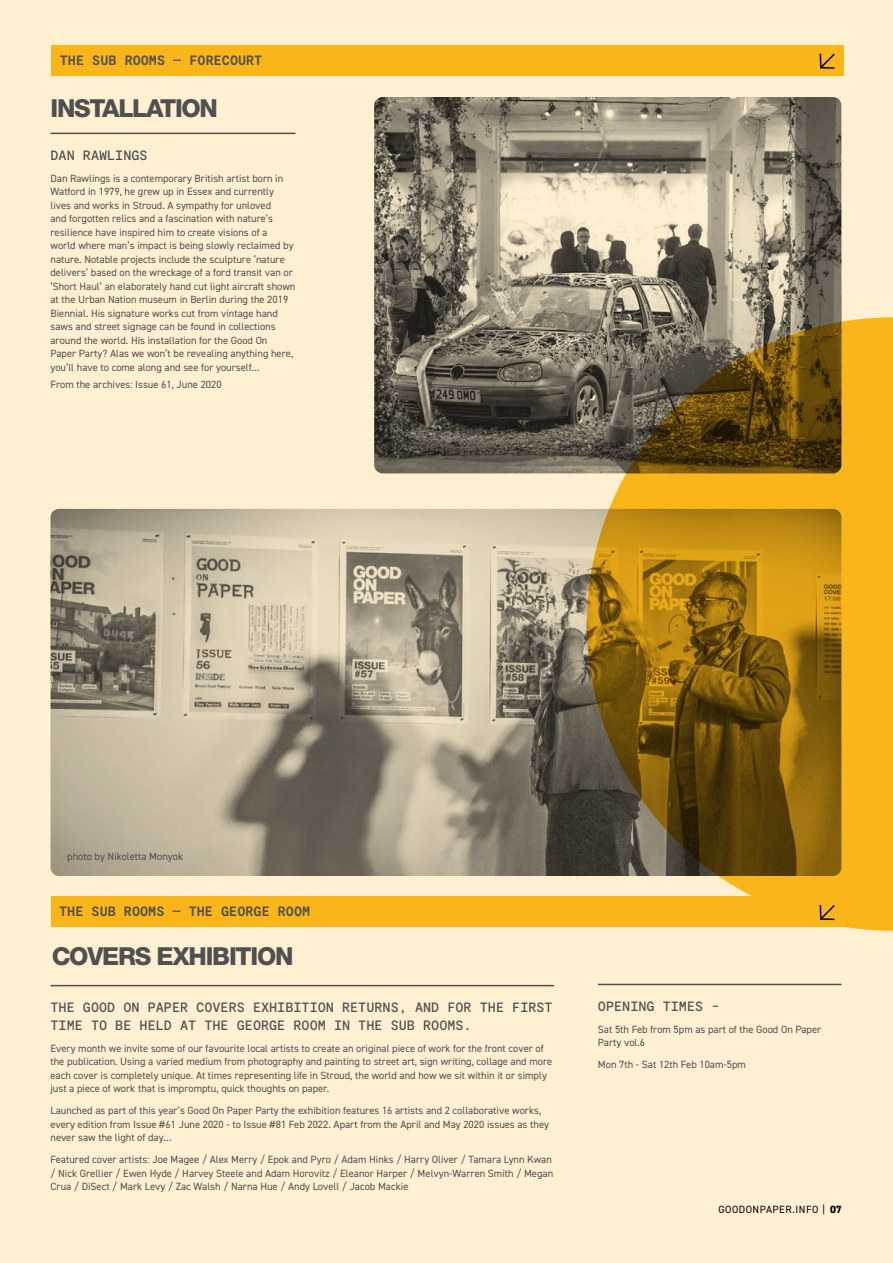
<style>
.page{position:relative;width:893px;height:1263px;background:#fef0d1}
.page>*{position:absolute;margin:0;border:0;box-sizing:border-box;transform-origin:0 0}
.t1{font:800 24.75px "Helvetica Neue CE";letter-spacing:-.05em;color:#505050}
.t2{font:13.5px/18px "Moderat Mono Medium";color:#505050}
.t3{font:13.5px "Moderat Mono Bold";color:#505050}
.t4{font:10.5px/13.5px "DIN2014";color:#505050}
.t5{font:10.5px "DIN2014";letter-spacing:.05em;color:#000}
.s1{font-weight:800}
</style>
<div class="page">
<svg style="left:587px;top:317px;width:306px;height:614px;background:#f9ba2d"></svg>
<img style="left:50px;top:509px;width:791px;height:367px">
<img style="left:374px;top:97px;width:467px;height:376px">
<hr style="left:50px;top:133px;width:245px;height:1px;background:#505050">
<hr style="left:50px;top:985px;width:504px;height:1px;background:#505050">
<div style="left:51px;top:896px;width:792px;height:31px;background:#fab519"></div>
<div style="left:51px;top:45px;width:792px;height:31px;background:#fab519"></div>
<hr style="left:598px;top:984px;width:243px;height:1px;background:#505050">
<svg style="left:819px;top:53px;width:16px;height:16px"></svg>
<svg style="left:819px;top:905px;width:16px;height:16px"></svg>
<p class="t3" style="left:60px;top:52px;width:204px">THE SUB ROOMS — FORECOURT</p>
<h1 class="t1" style="left:50px;top:93px;width:169px">INSTALLATION</h1>
<p class="t2" style="left:50px;top:146px;width:99px">DAN RAWLINGS</p>
<p class="t4" style="left:50px;top:171px;width:246px">Dan Rawlings is a contemporary British artist born in Watford in 1979, he grew up in Essex and currently lives and works in Stroud. A sympathy for unloved<br>and forgotten relics and a fascination with nature’s resilience have inspired him to create visions of a<br>world where man’s impact is being slowly reclaimed by nature. Notable projects include the sculpture ‘nature delivers’ based on the wreckage of a ford transit van or ‘Short Haul’ an elaborately hand cut light aircraft shown at the Urban Nation museum in Berlin during the 2019<br>Biennial. His signature works cut from vintage hand saws and street signage can be found in collections around the world. His installation for the Good On Paper Party? Alas we won’t be revealing anything here, you’ll have to come along and see for yourself…</p>
<p class="t4" style="left:50px;top:378px;width:173px">From the archives: Issue 61, June 2020</p>
<p class="t4" style="left:67px;top:850px;width:117px">photo by Nikoletta Monyok</p>
<p class="t3" style="left:59px;top:903px;width:253px">THE SUB ROOMS — THE GEORGE ROOM</p>
<h1 class="t1" style="left:52px;top:941px;width:243px">COVERS EXHIBITION</h1>
<p class="t2" style="left:50px;top:999px;width:504px">THE GOOD ON PAPER COVERS EXHIBITION RETURNS, AND FOR THE FIRST<br>TIME TO BE HELD AT THE GEORGE ROOM IN THE SUB ROOMS.</p>
<p class="t4" style="left:50px;top:1041px;width:503px">Every month we invite some of our favourite local artists to create an original piece of work for the front cover of the publication. Using a varied medium from photography and painting to street art, sign writing, collage and more each cover is completely unique. At times representing life in Stroud, the world and how we sit within it or simply just a piece of work that is impromptu, quick thoughts on paper.</p>
<p class="t4" style="left:50px;top:1104px;width:500px">Launched as part of this year’s Good On Paper Party the exhibition features 16 artists and 2 collaborative works, every edition from Issue #61 June 2020 - to Issue #81 Feb 2022. Apart from the April and May 2020 issues as they never saw the light of day…</p>
<p class="t4" style="left:50px;top:1153px;width:504px">Featured cover artists: Joe Magee / Alex Merry / Epok and Pyro / Adam Hinks / Harry Oliver / Tamara Lynn Kwan / Nick Grellier / Ewen Hyde / Harvey Steele and Adam Horovitz / Eleanor Harper / Melvyn-Warren Smith / Megan<br>Crua / DiSect / Mark Levy / Zac Walsh / Narna Hue / Andy Lovell / Jacob Mackie</p>
<p class="t2" style="left:598px;top:997px;width:123px">OPENING TIMES -</p>
<p class="t4" style="left:598px;top:1022px;width:225px">Sat 5th Feb from 5pm as part of the Good On Paper<br>Party vol.6</p>
<p class="t4" style="left:598px;top:1058px;width:150px">Mon 7th - Sat 12th Feb 10am-5pm</p>
<p class="t5" style="left:718px;top:1202px;width:125px">GOODONPAPER.INFO | <span class="s1">07</span></p>
</div>
